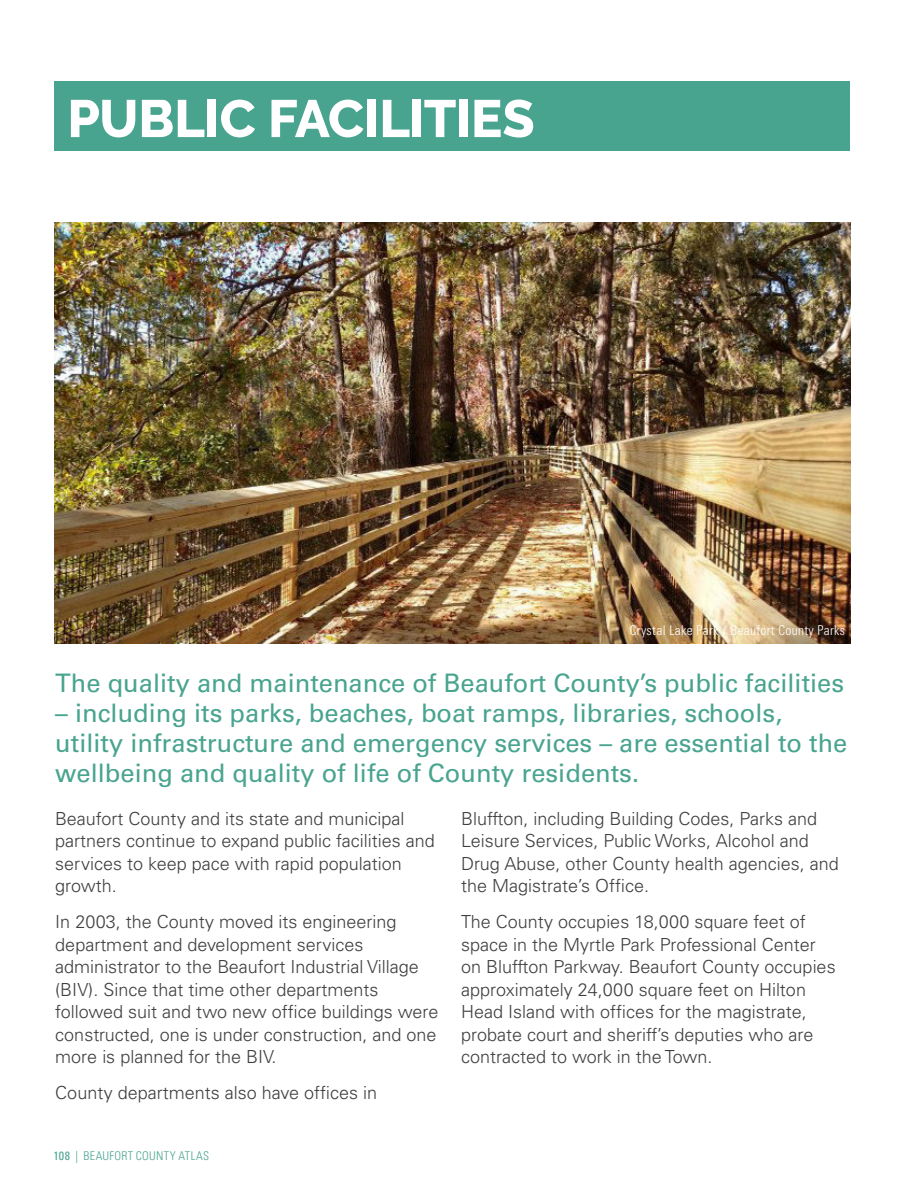
<style>
.page{position:relative;width:918px;height:1188px;background:#fff}
.page>*{position:absolute;margin:0;border:0;box-sizing:border-box;transform-origin:0 0}
.Headers_1_LG{font:800 52.5px "Raleway";letter-spacing:-.01em;color:#fff}
.Chapter_Intro_Flavor{font:25.5px/30px "Univers";color:#48a48f}
.Chapter_Intro_Text{font:300 18px/22.5px "Univers";color:#3e3e3f}
.Legend_Text{font:300 condensed 13.5px "Univers";letter-spacing:.025em;color:#fff}
.t1{font:300 condensed 12px "Univers";letter-spacing:.025em;color:#48a48f}
.s1{font-weight:400}
</style>
<div class="page">
<img style="left:54px;top:222px;width:796px;height:421px">
<div style="left:54px;top:81px;width:796px;height:69px;background:#48a48f"></div>
<p class="Headers_1_LG" style="left:67px;top:89px;width:469px">PUBLIC FACILITIES</p>
<p class="Legend_Text" style="left:630px;top:622px;width:217px">Crystal Lake Park / Beaufort County Parks</p>
<p class="Chapter_Intro_Flavor" style="left:55px;top:668px;width:790px">The quality and maintenance of Beaufort County’s public facilities</p>
<p class="Chapter_Intro_Flavor" style="left:55px;top:698px;width:794px">– including its parks, beaches, boat ramps, libraries, schools, utility infrastructure and emergency services – are essential to the wellbeing and quality of life of County residents.</p>
<p class="Chapter_Intro_Text" style="left:55px;top:807px;width:381px">Beaufort County and its state and municipal partners continue to expand public facilities and services to keep pace with rapid population growth.</p>
<p class="Chapter_Intro_Text" style="left:55px;top:911px;width:385px">In 2003, the County moved its engineering department and development services administrator to the Beaufort Industrial Village (BIV). Since that time other departments followed suit and two new office buildings were constructed, one is under construction, and one more is planned for the BIV.</p>
<p class="Chapter_Intro_Text" style="left:55px;top:1082px;width:323px">County departments also have offices in</p>
<p class="t1" style="left:53px;top:1148px;width:157px"><span class="s1">108</span> | BEAUFORT COUNTY ATLAS</p>
<p class="Chapter_Intro_Text" style="left:461px;top:807px;width:379px">Bluffton, including Building Codes, Parks and Leisure Services, Public Works, Alcohol and Drug Abuse, other County health agencies, and the Magistrate’s Office.</p>
<p class="Chapter_Intro_Text" style="left:461px;top:911px;width:376px">The County occupies 18,000 square feet of space in the Myrtle Park Professional Center on Bluffton Parkway. Beaufort County occupies approximately 24,000 square feet on Hilton Head Island with offices for the magistrate, probate court and sheriff’s deputies who are contracted to work in the Town.</p>
</div>
